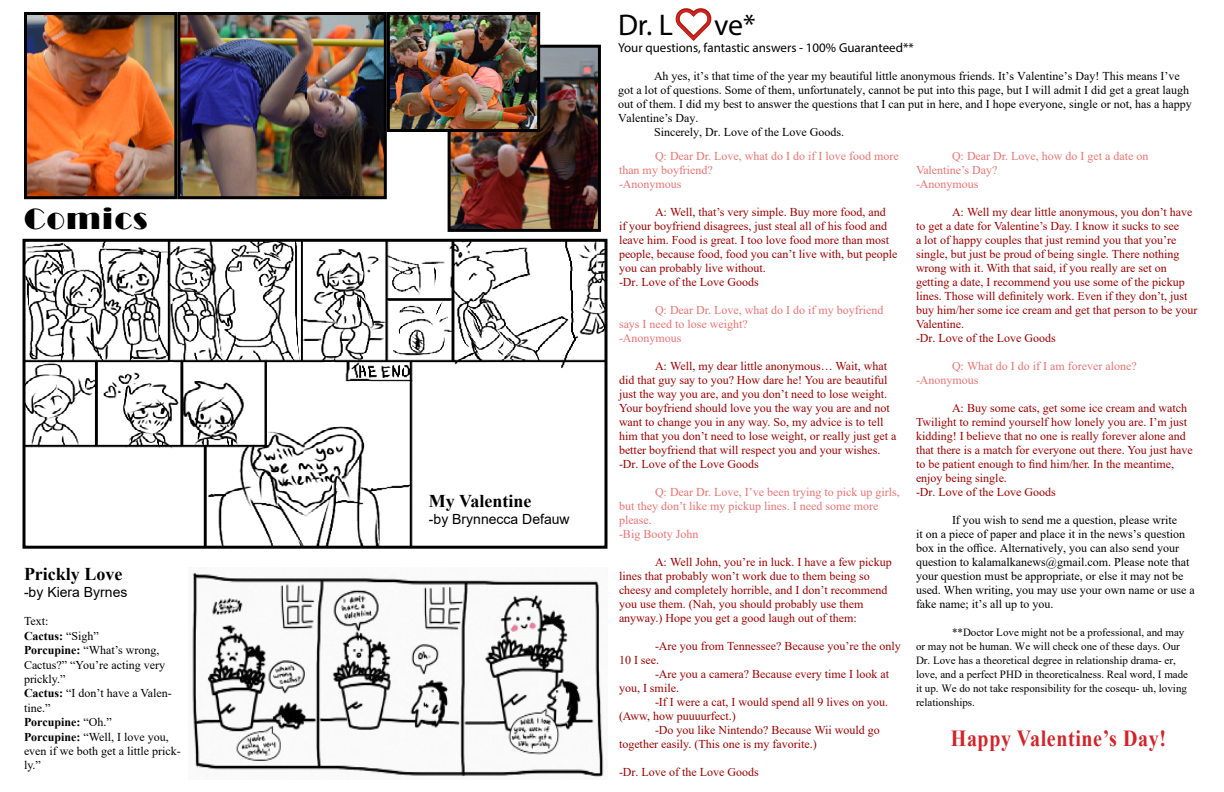
<style>
.page{position:relative;width:1224px;height:792px;background:#fff}
.page>*{position:absolute;margin:0;border:0;box-sizing:border-box;transform-origin:0 0}
.t1{font:30px "Myriad Pro";color:#000}
.t2{font:30px "Broadway";letter-spacing:.05em;color:#000}
.t3{font:700 23px "Times New Roman";letter-spacing:.03em;color:#d2232a;scale:.87 1}
.t4{font:700 18px "Times New Roman";color:#000}
.t5{font:14px "Arial";color:#000}
.t6{font:13px "Myriad Pro";color:#000}
.t7{font:12px/14px "Times New Roman";color:#900}
.t8{font:12px/14.4px "Times New Roman";color:#000}
.t9{font:12px/14px "Times New Roman";color:#e77474}
.t10{font:11px/14px "Times New Roman";color:#000}
.s1{font-weight:700}
.s2{color:#d2232a}
</style>
<div class="page">
<img style="left:192px;top:572px;width:412px;height:206px">
<img style="left:26px;top:243px;width:578px;height:302px">
<div style="left:22px;top:239px;width:586px;height:310px;border:3px solid #000"></div>
<img style="left:452px;top:49px;width:145px;height:179px">
<div style="left:448px;top:45px;width:153px;height:187px;border:3px solid #000"></div>
<img style="left:28px;top:16px;width:145px;height:179px">
<div style="left:24px;top:12px;width:153px;height:187px;border:3px solid #000"></div>
<img style="left:181px;top:16px;width:202px;height:179px">
<div style="left:177px;top:12px;width:210px;height:187px;border:3px solid #000"></div>
<img style="left:391px;top:16px;width:145px;height:112px">
<div style="left:387px;top:12px;width:153px;height:120px;border:3px solid #000"></div>
<svg style="left:675px;top:8px;width:37px;height:33px"></svg>
<h1 class="t2" style="left:24px;top:201px;width:125px">Comics</h1>
<h3 class="t4" style="left:24px;top:561px;width:100px">Prickly Love</h3>
<p class="t5" style="left:24px;top:582px;width:105px">-by Kiera Byrnes</p>
<p class="t8" style="left:24px;top:614px;width:158px">Text:<br><span class="s1">Cactus:</span> “Sigh”<br><span class="s1">Porcupine:</span> “What’s wrong,<br>Cactus?” “You’re acting very prickly.”<br><span class="s1">Cactus:</span> “I don’t have a Valen&shy;tine.”<br><span class="s1">Porcupine:</span> “Oh.”<br><span class="s1">Porcupine:</span> “Well, I love you, even if we both get a little prick&shy;ly.”</p>
<h3 class="t4" style="left:429px;top:488px;width:104px">My Valentine</h3>
<p class="t5" style="left:429px;top:510px;width:142px">-by Brynnecca Defauw</p>
<h1 class="t1" style="left:618px;top:6px;width:139px">Dr. L<span class="s2">❤</span>ve*</h1>
<p class="t6" style="left:618px;top:39px;width:297px">Your questions, fantastic answers - 100% Guaranteed**</p>
<p class="t8" style="left:654px;top:68px;width:527px">Ah yes, it’s that time of the year my beautiful little anonymous friends. It’s Valentine’s Day! This means I’ve</p>
<p class="t8" style="left:618px;top:82px;width:573px">got a lot of questions. Some of them, unfortunately, cannot be put into this page, but I will admit I did get a great laugh</p>
<p class="t8" style="left:618px;top:96px;width:575px">out of them. I did my best to answer the questions that I can put in here, and I hope everyone, single or not, has a happy</p>
<p class="t8" style="left:618px;top:110px;width:82px">Valentine’s Day.</p>
<p class="t8" style="left:654px;top:124px;width:192px">Sincerely, Dr. Love of the Love Goods.</p>
<p class="t9" style="left:619px;top:148px;width:281px;text-indent:36px">Q: Dear Dr. Love, what do I do if I love food more than my boyfriend?<br>-Anonymous</p>
<p class="t7" style="left:619px;top:204px;width:280px;text-indent:36px">A: Well, that’s very simple. Buy more food, and<br>if your boyfriend disagrees, just steal all of his food and leave him. Food is great. I too love food more than most people, because food, food you can’t live with, but people you can probably live without.<br>-Dr. Love of the Love Goods</p>
<p class="t9" style="left:619px;top:302px;width:266px;text-indent:36px">Q: Dear Dr. Love, what do I do if my boyfriend says I need to lose weight?<br>-Anonymous</p>
<p class="t7" style="left:619px;top:358px;width:279px;text-indent:36px">A: Well, my dear little anonymous… Wait, what did that guy say to you? How dare he! You are beautiful just the way you are, and you don’t need to lose weight.<br>Your boyfriend should love you the way you are and not want to change you in any way. So, my advice is to tell him that you don’t need to lose weight, or really just get a better boyfriend that will respect you and your wishes. -Dr. Love of the Love Goods</p>
<p class="t9" style="left:619px;top:484px;width:282px;text-indent:36px">Q: Dear Dr. Love, I’ve been trying to pick up girls, but they don’t like my pickup lines. I need some more please.<br>-Big Booty John</p>
<p class="t7" style="left:619px;top:554px;width:274px;text-indent:36px">A: Well John, you’re in luck. I have a few pickup lines that probably won’t work due to them being so cheesy and completely horrible, and I don’t recommend you use them. (Nah, you should probably use them anyway.) Hope you get a good laugh out of them:</p>
<p class="t7" style="left:619px;top:638px;width:283px;text-indent:36px">-Are you from Tennessee? Because you’re the only<br>10 I see.</p>
<p class="t7" style="left:619px;top:666px;width:272px;text-indent:36px">-Are you a camera? Because every time I look at you, I smile.</p>
<p class="t7" style="left:619px;top:694px;width:271px;text-indent:36px">-If I were a cat, I would spend all 9 lives on you. (Aww, how puuuurfect.)</p>
<p class="t7" style="left:619px;top:722px;width:262px;text-indent:36px">-Do you like Nintendo? Because Wii would go together easily. (This one is my favorite.)</p>
<p class="t7" style="left:619px;top:764px;width:141px">-Dr. Love of the Love Goods</p>
<p class="t9" style="left:916px;top:148px;width:234px;text-indent:36px">Q: Dear Dr. Love, how do I get a date on<br>Valentine’s Day?<br>-Anonymous</p>
<p class="t7" style="left:916px;top:204px;width:283px;text-indent:36px">A: Well my dear little anonymous, you don’t have to get a date for Valentine’s Day. I know it sucks to see<br>a lot of happy couples that just remind you that you’re single, but just be proud of being single. There nothing wrong with it. With that said, if you really are set on getting a date, I recommend you use some of the pickup lines. Those will definitely work. Even if they don’t, just buy him/her some ice cream and get that person to be your Valentine.<br>-Dr. Love of the Love Goods</p>
<p class="t9" style="left:916px;top:358px;width:222px;text-indent:36px">Q: What do I do if I am forever alone? -Anonymous</p>
<p class="t7" style="left:916px;top:400px;width:278px;text-indent:36px">A: Buy some cats, get some ice cream and watch Twilight to remind yourself how lonely you are. I’m just kidding! I believe that no one is really forever alone and that there is a match for everyone out there. You just have to be patient enough to find him/her. In the meantime, enjoy being single.<br>-Dr. Love of the Love Goods</p>
<p class="t8" style="left:916px;top:512px;width:280px;line-height:14px;text-indent:36px">If you wish to send me a question, please write<br>it on a piece of paper and place it in the news’s question box in the office. Alternatively, you can also send your question to kalamalkanews@gmail.com. Please note that your question must be appropriate, or else it may not be used. When writing, you may use your own name or use a fake name; it’s all up to you.</p>
<p class="t10" style="left:916px;top:624px;width:274px;text-indent:36px">**Doctor Love might not be a professional, and may or may not be human. We will check one of these days. Our Dr. Love has a theoretical degree in relationship drama- er, love, and a perfect PHD in theoreticalness. Real word, I made it up. We do not take responsibility for the cosequ- uh, loving relationships.</p>
<h2 class="t3" style="left:951px;top:721px;width:249px">Happy Valentine’s Day!</h2>
</div>
